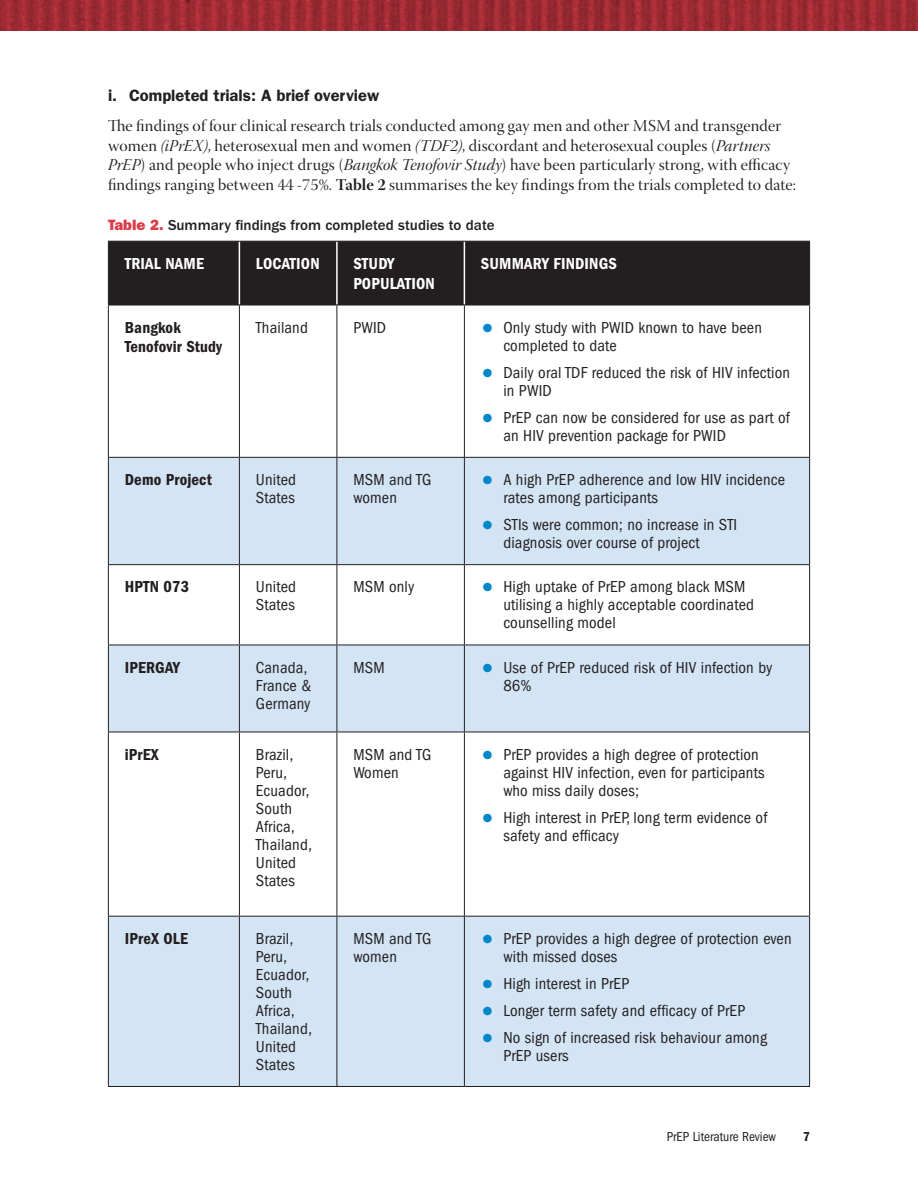
<style>
.page{position:relative;width:918px;height:1188px;background:#fff}
.page>*{position:absolute;margin:0;border:0;box-sizing:border-box;transform-origin:0 0}
.table_text_abc{font:condensed 16.5px/18px "ITC Franklin Gothic Std";letter-spacing:.01em;color:#231f20}
.text{font:16.5px/19.5px "Warnock Pro Disp";letter-spacing:.01em;color:#231f20}
.table_text{font:condensed 16.5px/18px "ITC Franklin Gothic Std";letter-spacing:.01em;color:#231f20}
.table_left{font:16.5px/19.5px "ITC Franklin Gothic Std Dm Cd";letter-spacing:.01em;color:#231f20}
.table_top_white{font:16.5px/19.5px "ITC Franklin Gothic Std Dm Cd";letter-spacing:.01em;color:#fff}
.head_roman_numeral{font:600 16.5px "ITC Franklin Gothic Std";color:#231f20}
.Table_description{font:500 15px "ITC Franklin Gothic Std";color:#231f20}
.t1{font:condensed 13.5px "ITC Franklin Gothic Std";color:#231f20}
.t2{font:13.5px "ITC Franklin Gothic Std Dm Cd";color:#231f20}
.s1{font-family:"Warnock Pro It Disp"}
.s2{font-family:"Warnock Pro Bold Disp"}
.s3{font-family:"ITC Franklin Gothic Std Hvy";font-weight:400;color:#db3c48}
.s4{color:#0087cb}
</style>
<div class="page">
<svg style="left:0;top:0;width:918px;height:31px;background:#9e2b33"></svg>
<div style="left:109px;top:242px;width:700px;height:63px;background:#231f20"></div>
<svg style="left:109px;top:458px;width:700px;height:628px;fill:#d3e4f4"></svg>
<hr style="left:239px;top:242px;width:1px;height:63px;background:#fff">
<hr style="left:336px;top:242px;width:2px;height:63px;background:#fff">
<hr style="left:464px;top:242px;width:1px;height:63px;background:#fff">
<hr style="left:108px;top:242px;width:1px;height:63px;background:#231f20">
<hr style="left:108px;top:241px;width:131px;height:1px;background:#231f20">
<hr style="left:239px;top:241px;width:98px;height:1px;background:#231f20">
<hr style="left:337px;top:241px;width:127px;height:1px;background:#231f20">
<hr style="left:464px;top:241px;width:346px;height:1px;background:#231f20">
<hr style="left:809px;top:242px;width:1px;height:63px;background:#231f20">
<hr style="left:108px;top:305px;width:1px;height:152px;background:#231f20">
<hr style="left:108px;top:305px;width:131px;height:1px;background:#231f20">
<hr style="left:239px;top:305px;width:1px;height:152px;background:#231f20">
<hr style="left:239px;top:305px;width:98px;height:1px;background:#231f20">
<hr style="left:337px;top:305px;width:127px;height:1px;background:#231f20">
<hr style="left:464px;top:305px;width:346px;height:1px;background:#231f20">
<hr style="left:337px;top:305px;width:1px;height:152px;background:#231f20">
<hr style="left:464px;top:305px;width:1px;height:152px;background:#231f20">
<hr style="left:809px;top:305px;width:1px;height:152px;background:#231f20">
<hr style="left:108px;top:458px;width:1px;height:106px;background:#231f20">
<hr style="left:108px;top:457px;width:131px;height:1px;background:#231f20">
<hr style="left:239px;top:457px;width:98px;height:1px;background:#231f20">
<hr style="left:337px;top:457px;width:127px;height:1px;background:#231f20">
<hr style="left:464px;top:457px;width:346px;height:1px;background:#231f20">
<hr style="left:239px;top:458px;width:1px;height:106px;background:#231f20">
<hr style="left:337px;top:458px;width:1px;height:106px;background:#231f20">
<hr style="left:464px;top:458px;width:1px;height:106px;background:#231f20">
<hr style="left:809px;top:458px;width:1px;height:106px;background:#231f20">
<hr style="left:108px;top:565px;width:1px;height:80px;background:#231f20">
<hr style="left:108px;top:564px;width:131px;height:1px;background:#231f20">
<hr style="left:239px;top:565px;width:1px;height:80px;background:#231f20">
<hr style="left:239px;top:564px;width:98px;height:1px;background:#231f20">
<hr style="left:337px;top:564px;width:127px;height:1px;background:#231f20">
<hr style="left:464px;top:564px;width:346px;height:1px;background:#231f20">
<hr style="left:337px;top:565px;width:1px;height:80px;background:#231f20">
<hr style="left:464px;top:565px;width:1px;height:80px;background:#231f20">
<hr style="left:809px;top:565px;width:1px;height:80px;background:#231f20">
<hr style="left:108px;top:645px;width:1px;height:87px;background:#231f20">
<hr style="left:108px;top:645px;width:131px;height:1px;background:#231f20">
<hr style="left:239px;top:645px;width:98px;height:1px;background:#231f20">
<hr style="left:337px;top:645px;width:127px;height:1px;background:#231f20">
<hr style="left:464px;top:645px;width:346px;height:1px;background:#231f20">
<hr style="left:239px;top:645px;width:1px;height:87px;background:#231f20">
<hr style="left:337px;top:645px;width:1px;height:87px;background:#231f20">
<hr style="left:464px;top:645px;width:1px;height:87px;background:#231f20">
<hr style="left:809px;top:645px;width:1px;height:87px;background:#231f20">
<hr style="left:108px;top:732px;width:1px;height:184px;background:#231f20">
<hr style="left:108px;top:732px;width:131px;height:1px;background:#231f20">
<hr style="left:239px;top:732px;width:1px;height:184px;background:#231f20">
<hr style="left:239px;top:732px;width:98px;height:1px;background:#231f20">
<hr style="left:337px;top:732px;width:127px;height:1px;background:#231f20">
<hr style="left:464px;top:732px;width:346px;height:1px;background:#231f20">
<hr style="left:337px;top:732px;width:1px;height:184px;background:#231f20">
<hr style="left:464px;top:732px;width:1px;height:184px;background:#231f20">
<hr style="left:809px;top:732px;width:1px;height:184px;background:#231f20">
<hr style="left:108px;top:917px;width:1px;height:169px;background:#231f20">
<hr style="left:108px;top:916px;width:131px;height:1px;background:#231f20">
<hr style="left:239px;top:916px;width:98px;height:1px;background:#231f20">
<hr style="left:337px;top:916px;width:127px;height:1px;background:#231f20">
<hr style="left:464px;top:916px;width:346px;height:1px;background:#231f20">
<hr style="left:239px;top:917px;width:1px;height:169px;background:#231f20">
<hr style="left:337px;top:917px;width:1px;height:169px;background:#231f20">
<hr style="left:464px;top:917px;width:1px;height:169px;background:#231f20">
<hr style="left:809px;top:917px;width:1px;height:169px;background:#231f20">
<hr style="left:108px;top:1086px;width:131px;height:1px;background:#231f20">
<hr style="left:239px;top:1086px;width:98px;height:1px;background:#231f20">
<hr style="left:337px;top:1086px;width:127px;height:1px;background:#231f20">
<hr style="left:464px;top:1086px;width:346px;height:1px;background:#231f20">
<p class="head_roman_numeral" style="left:108px;top:86px;width:273px">i. Completed trials: A brief overview</p>
<p class="text" style="left:108px;top:118px;width:690px">The findings of four clinical research trials conducted among gay men and other MSM and transgender women <span class="s1">(iPrEX)</span>, heterosexual men and women <span class="s1">(TDF2)</span>, discordant and heterosexual couples (<span class="s1">Partners PrEP</span>) and people who inject drugs (<span class="s1">Bangkok Tenofovir Study</span>) have been particularly strong, with efficacy findings ranging between 44 -75%. <span class="s2">Table 2</span> summarises the key findings from the trials completed to date:</p>
<p class="Table_description" style="left:108px;top:217px;width:388px"><span class="s3">Table 2.</span> Summary findings from completed studies to date</p>
<p class="table_top_white" style="left:125px;top:254px;width:81px">TRIAL NAME</p>
<p class="table_top_white" style="left:256px;top:254px;width:65px">LOCATION</p>
<p class="table_top_white" style="left:353px;top:254px;width:83px">STUDY<br>POPULATION</p>
<p class="table_top_white" style="left:481px;top:254px;width:137px">SUMMARY FINDINGS</p>
<p class="table_left" style="left:125px;top:318px;width:99px">Bangkok<br>Tenofovir Study</p>
<p class="table_text" style="left:256px;top:319px;width:54px">Thailand</p>
<p class="table_text" style="left:353px;top:319px;width:34px">PWID</p>
<p class="table_text_abc" style="left:503px;top:319px;width:260px;text-indent:-22px"><span class="s4">•</span> Only study with PWID known to have been completed to date</p>
<p class="table_text_abc" style="left:503px;top:364px;width:288px;text-indent:-22px"><span class="s4">•</span> Daily oral TDF reduced the risk of HIV infection in PWID</p>
<p class="table_text_abc" style="left:503px;top:409px;width:288px;text-indent:-22px"><span class="s4">•</span> PrEP can now be considered for use as part of an HIV prevention package for PWID</p>
<p class="table_left" style="left:125px;top:470px;width:88px">Demo Project</p>
<p class="table_text" style="left:256px;top:471px;width:42px">United<br>States</p>
<p class="table_text" style="left:353px;top:471px;width:80px">MSM and TG women</p>
<p class="table_text_abc" style="left:503px;top:471px;width:283px;text-indent:-22px"><span class="s4">•</span> A high PrEP adherence and low HIV incidence rates among participants</p>
<p class="table_text_abc" style="left:503px;top:516px;width:235px;text-indent:-22px"><span class="s4">•</span> STIs were common; no increase in STI diagnosis over course of project</p>
<p class="table_left" style="left:125px;top:577px;width:66px">HPTN 073</p>
<p class="table_text" style="left:256px;top:578px;width:42px">United<br>States</p>
<p class="table_text" style="left:353px;top:578px;width:62px">MSM only</p>
<p class="table_text_abc" style="left:503px;top:578px;width:252px;text-indent:-22px"><span class="s4">•</span> High uptake of PrEP among black MSM utilising a highly acceptable coordinated counselling model</p>
<p class="table_left" style="left:125px;top:658px;width:57px">IPERGAY</p>
<p class="table_text" style="left:256px;top:658px;width:57px">Canada,<br>France &amp;<br>Germany</p>
<p class="table_text" style="left:353px;top:658px;width:33px">MSM</p>
<p class="table_text_abc" style="left:503px;top:658px;width:270px;text-indent:-22px"><span class="s4">•</span> Use of PrEP reduced risk of HIV infection by<br>86%</p>
<p class="table_left" style="left:125px;top:745px;width:35px">iPrEX</p>
<p class="table_text" style="left:256px;top:745px;width:58px">Brazil,<br>Peru,<br>Ecuador,<br>South<br>Africa,<br>Thailand,<br>United<br>States</p>
<p class="table_text" style="left:353px;top:746px;width:80px">MSM and TG<br>Women</p>
<p class="table_text_abc" style="left:503px;top:745px;width:263px;text-indent:-22px"><span class="s4">•</span> PrEP provides a high degree of protection against HIV infection, even for participants who miss daily doses;</p>
<p class="table_text_abc" style="left:503px;top:808px;width:265px;text-indent:-22px"><span class="s4">•</span> High interest in PrEP, long term evidence of safety and efficacy</p>
<p class="table_left" style="left:125px;top:929px;width:65px">IPreX OLE</p>
<p class="table_text" style="left:256px;top:930px;width:58px">Brazil,<br>Peru,<br>Ecuador,<br>South<br>Africa,<br>Thailand,<br>United<br>States</p>
<p class="table_text" style="left:353px;top:930px;width:80px">MSM and TG women</p>
<p class="table_text_abc" style="left:503px;top:930px;width:290px;text-indent:-22px"><span class="s4">•</span> PrEP provides a high degree of protection even with missed doses</p>
<p class="table_text_abc" style="left:481px;top:975px;width:150px"><span class="s4">•</span> High interest in PrEP</p>
<p class="table_text_abc" style="left:481px;top:1002px;width:266px"><span class="s4">•</span> Longer term safety and efficacy of PrEP</p>
<p class="table_text_abc" style="left:503px;top:1029px;width:265px;text-indent:-22px"><span class="s4">•</span> No sign of increased risk behaviour among<br>PrEP users</p>
<p class="t1" style="left:667px;top:1129px;width:111px">PrEP Literature Review</p>
<p class="t2" style="left:803px;top:1129px;width:8px">7</p>
</div>
